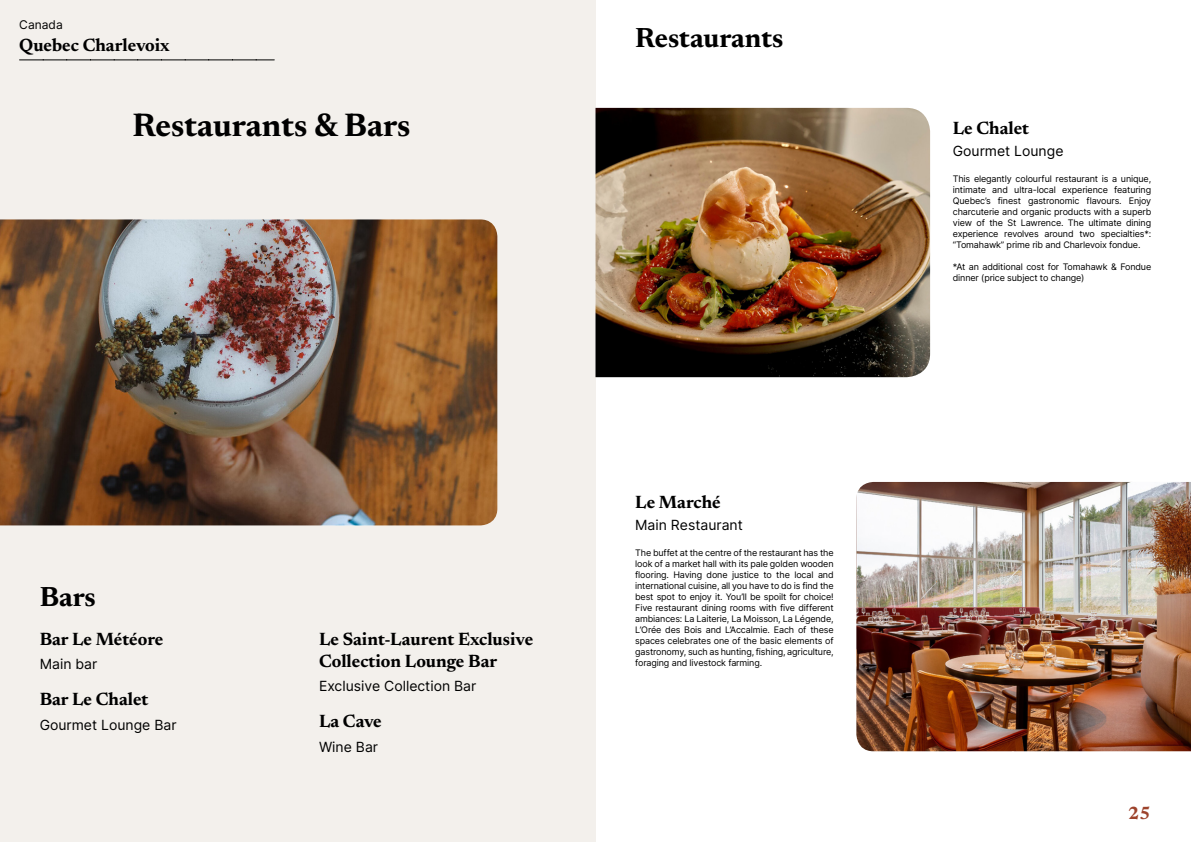
<style>
.page{position:relative;width:1191px;height:842px;background:#fff}
.page>*{position:absolute;margin:0;border:0;box-sizing:border-box;transform-origin:0 0}
.t1{font:700 33px "Newsreader 24 pt";color:#000}
.t2{font:700 28px "Newsreader 24 pt";color:#000}
.t3{font:700 18px/22px "Newsreader 24 pt";color:#000}
.t4{font:700 18px "Newsreader 24 pt";color:#9d432c}
.t5{font:14px "Inter";color:#000}
.t6{font:12px "Inter";color:#000}
.t7{font:9px/11px "Inter";letter-spacing:-.015em;color:#000;text-align:justify}
</style>
<div class="page">
<div style="left:0;top:0;width:595px;height:842px;background:#f3f0ec"></div>
<img style="left:0;top:219px;width:497px;height:306px">
<img style="left:595px;top:108px;width:335px;height:269px">
<img style="left:856px;top:482px;width:335px;height:269px">
<svg style="left:20px;top:60px;width:254px;height:1px"></svg>
<h3 class="t6" style="left:19px;top:15px;width:45px">Canada</h3>
<h3 class="t3" style="left:19px;top:33px;width:152px">Quebec Charlevoix</h3>
<h1 class="t1" style="left:133px;top:101px;width:279px">Restaurants &amp; Bars</h1>
<h2 class="t2" style="left:635px;top:18px;width:150px">Restaurants</h2>
<h2 class="t2" style="left:40px;top:576px;width:58px">Bars</h2>
<h3 class="t3" style="left:40px;top:627px;width:125px">Bar Le Météore</h3>
<h3 class="t5" style="left:40px;top:654px;width:59px">Main bar</h3>
<h3 class="t3" style="left:40px;top:687px;width:110px">Bar Le Chalet</h3>
<h3 class="t5" style="left:40px;top:715px;width:138px">Gourmet Lounge Bar</h3>
<h3 class="t3" style="left:319px;top:627px;width:216px">Le Saint-Laurent Exclusive<br>Collection Lounge Bar</h3>
<h3 class="t5" style="left:319px;top:676px;width:159px">Exclusive Collection Bar</h3>
<h3 class="t3" style="left:319px;top:709px;width:64px">La Cave</h3>
<h3 class="t5" style="left:319px;top:737px;width:61px">Wine Bar</h3>
<h3 class="t3" style="left:635px;top:490px;width:87px">Le Marché</h3>
<h3 class="t5" style="left:635px;top:515px;width:109px">Main Restaurant</h3>
<p class="t7" style="left:635px;top:547px;width:200px">The buffet at the centre of the restaurant has the look of a market hall with its pale golden wooden flooring. Having done justice to the local and international cuisine, all you have to do is find the best spot to enjoy it. You’ll be spoilt for choice!<br>Five restaurant dining rooms with five different ambiances: La Laiterie, La Moisson, La Légende, L’Orée des Bois and L’Accalmie. Each of these spaces celebrates one of the basic elements of gastronomy, such as hunting, fishing, agriculture, foraging and livestock farming.</p>
<h3 class="t3" style="left:952px;top:116px;width:78px">Le Chalet</h3>
<h3 class="t5" style="left:952px;top:141px;width:112px">Gourmet Lounge</h3>
<p class="t7" style="left:952px;top:173px;width:200px">This elegantly colourful restaurant is a unique, intimate and ultra-local experience featuring Quebec’s finest gastronomic flavours. Enjoy charcuterie and organic products with a superb view of the St Lawrence. The ultimate dining experience revolves around two specialties*: “Tomahawk” prime rib and Charlevoix fondue.</p>
<p class="t7" style="left:952px;top:261px;width:200px">*At an additional cost for Tomahawk &amp; Fondue dinner (price subject to change)</p>
<h3 class="t4" style="left:1128px;top:800px;width:24px">25</h3>
</div>
